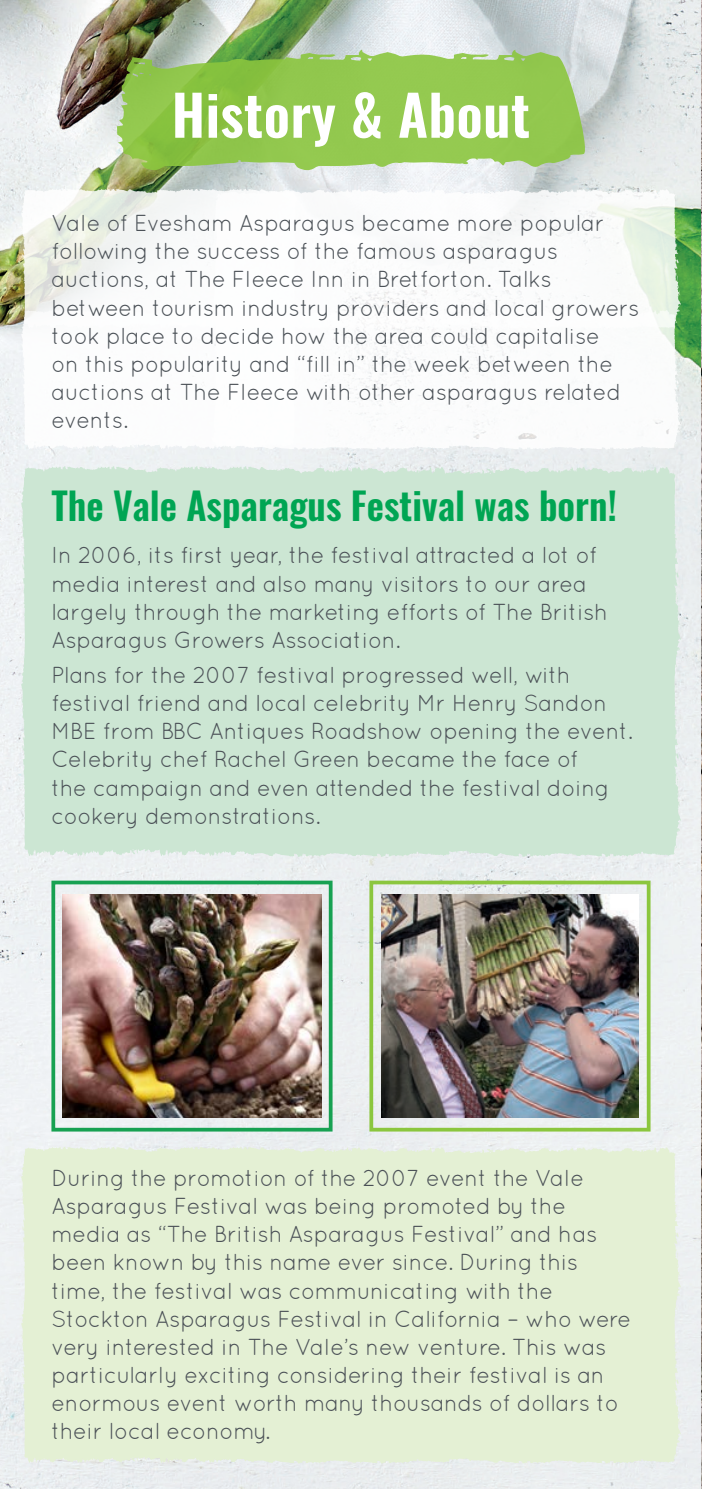
<style>
.page{position:relative;width:702px;height:1489px;background:#fff}
.page>*{position:absolute;margin:0;border:0;box-sizing:border-box;transform-origin:0 0}
.MONTH{font:600 55.5px "Oswald";letter-spacing:.01em;color:#fff}
.MONTH-2{font:600 37.5px "Oswald";color:#00a553}
.Para{font:23px/28px "Quicksand";letter-spacing:-.01em;color:#4b5157}
</style>
<div class="page">
<img style="left:0;top:0;width:702px;height:1488px">
<div style="left:21px;top:675px;width:190px;height:181px;background:#cce6d3"></div>
<div style="left:211px;top:676px;width:470px;height:180px;background:#cce6d3"></div>
<div style="left:21px;top:466px;width:190px;height:209px;background:#cce6d3"></div>
<div style="left:211px;top:466px;width:470px;height:210px;background:#cce6d3"></div>
<div style="left:21px;top:1316px;width:190px;height:146px;background:#e4f0d4"></div>
<div style="left:211px;top:1316px;width:470px;height:147px;background:#e4f0d4"></div>
<div style="left:21px;top:1146px;width:276px;height:170px;background:#e4f0d4"></div>
<div style="left:211px;top:1147px;width:470px;height:169px;background:#e4f0d4"></div>
<svg style="left:117px;top:50px;width:470px;height:121px;background:#97c65d"></svg>
<svg style="left:297px;top:329px;width:384px;height:120px"></svg>
<svg style="left:21px;top:189px;width:276px;height:260px"></svg>
<svg style="left:211px;top:189px;width:470px;height:140px"></svg>
<div style="left:369px;top:880px;width:281px;height:251px;border:4px solid #8bc63e"></div>
<img style="left:381px;top:894px;width:257px;height:223px">
<div style="left:51px;top:880px;width:281px;height:251px;border:4px solid #17a152"></div>
<img style="left:62px;top:894px;width:260px;height:223px">
<p class="MONTH" style="left:172px;top:86px;width:360px">History &amp; About</p>
<p class="Para" style="left:51px;top:209px;width:589px">Vale of Evesham Asparagus became more popular following the success of the famous asparagus auctions, at The Fleece Inn in Bretforton. Talks between tourism industry providers and local growers took place to decide how the area could capitalise<br>on this popularity and “fill in” the week between the auctions at The Fleece with other asparagus related events.</p>
<p class="MONTH-2" style="left:51px;top:486px;width:567px">The Vale Asparagus Festival was born!</p>
<p class="Para" style="left:51px;top:541px;width:558px">In 2006, its first year, the festival attracted a lot of media interest and also many visitors to our area largely through the marketing efforts of The British Asparagus Growers Association.</p>
<p class="Para" style="left:51px;top:660px;width:583px">Plans for the 2007 festival progressed well, with festival friend and local celebrity Mr Henry Sandon MBE from BBC Antiques Roadshow opening the event.<br>Celebrity chef Rachel Green became the face of<br>the campaign and even attended the festival doing cookery demonstrations.</p>
<p class="Para" style="left:51px;top:1163px;width:581px">During the promotion of the 2007 event the Vale Asparagus Festival was being promoted by the media as “The British Asparagus Festival” and has been known by this name ever since. During this time, the festival was communicating with the Stockton Asparagus Festival in California – who were very interested in The Vale’s new venture. This was particularly exciting considering their festival is an enormous event worth many thousands of dollars to their local economy.</p>
</div>
